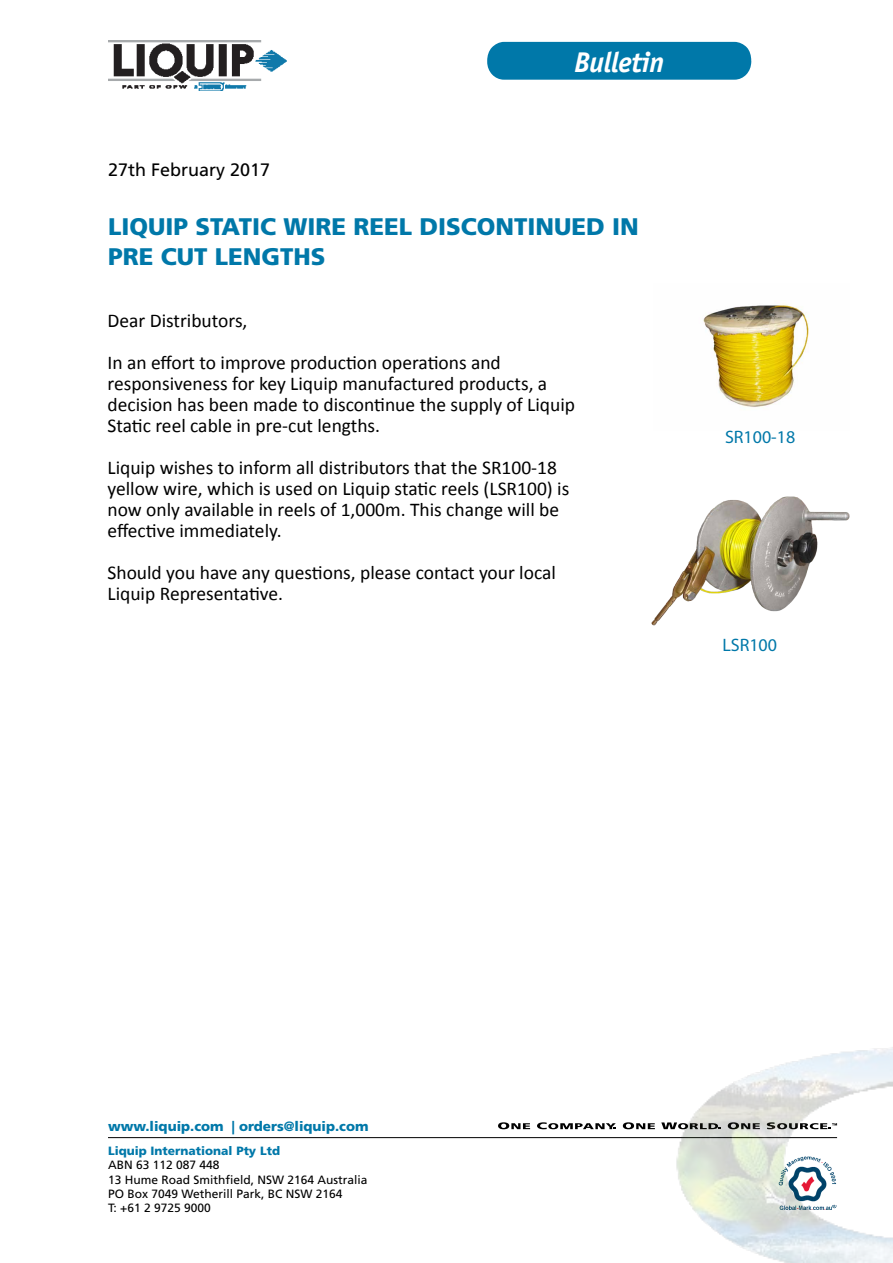
<style>
.page{position:relative;width:893px;height:1263px;background:#fff}
.page>*{position:absolute;margin:0;border:0;box-sizing:border-box;transform-origin:0 0}
.t1{font:italic 700 28.5px "Officina Sans";letter-spacing:-.02em;color:#fff}
.t2{font:900 24px/30px "Frutiger LT Std";color:#0078a9}
.t3{font:19.5px/21px "Calibri";color:#000}
.t4{font:18px "Frutiger LT Std";color:#000}
.t5{font:18px "Myriad Pro";color:#0078a9}
.t6{font:900 13.5px "Frutiger LT Std";color:#0078a9}
.t7{font:12px/14.2px "Frutiger LT Std";color:#000}
.t8{font:900 12px "Frutiger LT Std";color:#0078a9}
</style>
<div class="page">
<hr style="left:108px;top:1137px;width:729px;height:1px;background:#000">
<svg style="left:498px;top:1122px;width:32px;height:7px"></svg>
<svg style="left:537px;top:1122px;width:79px;height:7px"></svg>
<svg style="left:623px;top:1122px;width:32px;height:7px"></svg>
<svg style="left:661px;top:1122px;width:16px;height:7px"></svg>
<img style="left:677px;top:1047px;width:216px;height:216px">
<img style="left:778px;top:1152px;width:58px;height:63px">
<div style="left:487px;top:42px;width:265px;height:38px;background:#0078a9"></div>
<img style="left:108px;top:40px;width:179px;height:50px">
<img style="left:651px;top:496px;width:199px;height:130px">
<img style="left:703px;top:305px;width:106px;height:102px">
<p class="t4" style="left:108px;top:159px;width:164px">27th February 2017</p>
<h1 class="t1" style="left:574px;top:45px;width:92px">Bulletin</h1>
<p class="t2" style="left:108px;top:211px;width:532px">LIQUIP STATIC WIRE REEL DISCONTINUED IN<br>PRE CUT LENGTHS</p>
<p class="t3" style="left:107px;top:299px;width:395px;line-height:42px">Dear Distributors,<br>In an effort to improve production operations and</p>
<p class="t3" style="left:107px;top:373px;width:469px">responsiveness for key Liquip manufactured products, a decision has been made to discontinue the supply of Liquip<br>Static reel cable in pre-cut lengths.</p>
<p class="t3" style="left:107px;top:457px;width:463px">Liquip wishes to inform all distributors that the SR100-18 yellow wire, which is used on Liquip static reels (LSR100) is now only available in reels of 1,000m. This change will be effective immediately.</p>
<p class="t3" style="left:107px;top:562px;width:450px">Should you have any questions, please contact your local<br>Liquip Representative.</p>
<p class="t5" style="left:725px;top:426px;width:72px">SR100-18</p>
<p class="t5" style="left:722px;top:634px;width:56px">LSR100</p>
<p class="t6" style="left:108px;top:1118px;width:262px">www.liquip.com | orders@liquip.com</p>
<p class="t8" style="left:108px;top:1144px;width:173px">Liquip International Pty Ltd</p>
<p class="t7" style="left:108px;top:1158px;width:261px">ABN 63 112 087 448<br>13 Hume Road Smithfield, NSW 2164 Australia<br>PO Box 7049 Wetherill Park, BC NSW 2164<br>T: +61 2 9725 9000</p>
</div>
